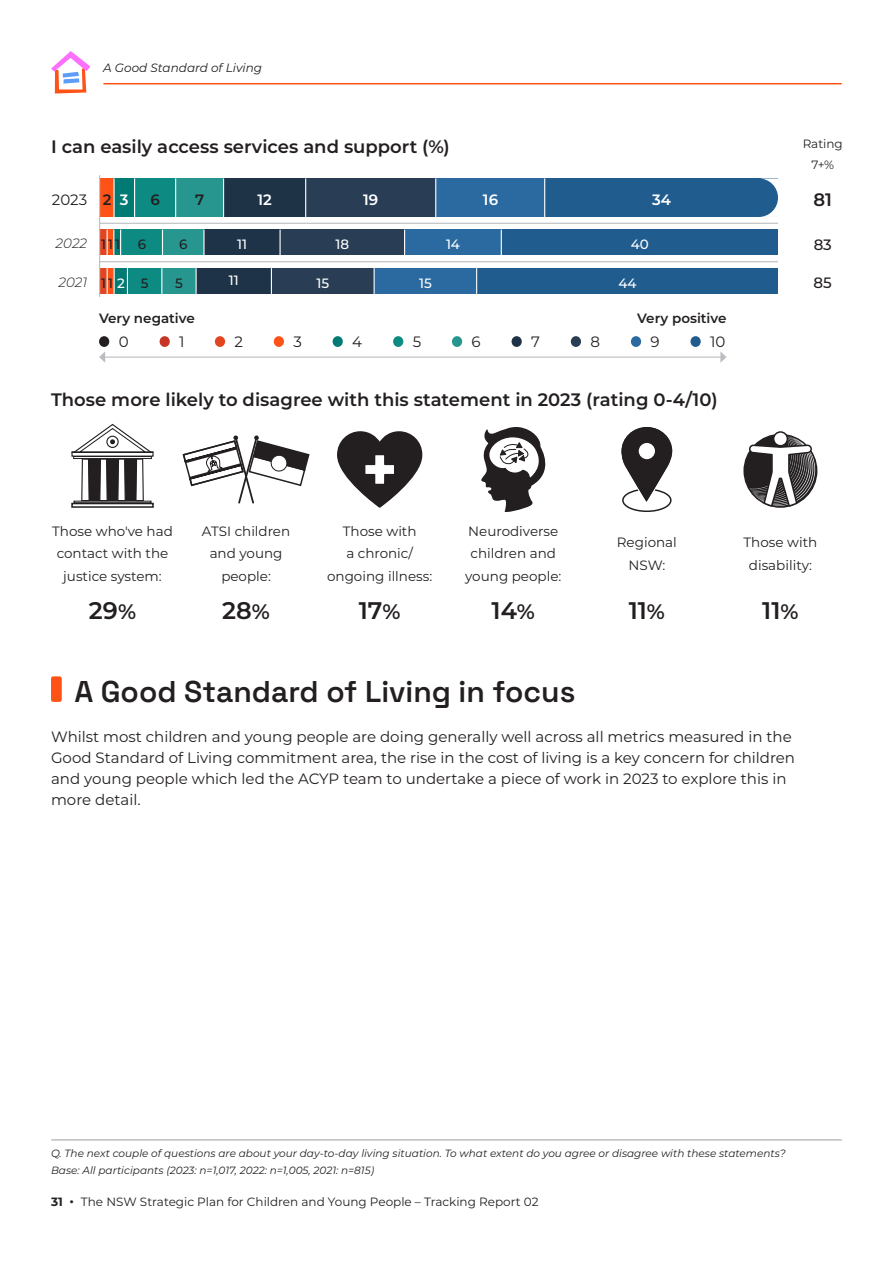
<style>
.page{position:relative;width:893px;height:1263px;background:#fff}
.page>*{position:absolute;margin:0;border:0;box-sizing:border-box;transform-origin:0 0}
.t1{font:600 30px "Space Grotesk";color:#231f20}
.t2{font:600 24px "Montserrat";color:#231f20}
.t3{font:600 18px "Montserrat";color:#231f20}
.t4{font:15px/21px "Montserrat";color:#231f20}
.t5{font:600 15px "Montserrat";color:#fff}
.t6{font:500 15px "Montserrat";color:#231f20}
.t7{font:600 15px "Montserrat";color:#231f20}
.t8{font:13.5px/22.5px "Montserrat";color:#231f20;text-align:center}
.t9{font:600 13.5px "Montserrat";color:#231f20}
.t10{font:500 13.5px "Montserrat";color:#fff}
.t11{font:500 13.5px "Montserrat";letter-spacing:.14em;color:#231f20}
.t12{font:italic 300 13.5px "Montserrat";color:#231f20}
.t13{font:12px/21px "Montserrat";color:#231f20;text-align:center}
.t14{font:italic 12px "Montserrat";color:#231f20}
.t15{font:italic 10.5px/16.5px "Montserrat";color:#231f20}
.s1{color:#fff}
.s2{font-size:21px}
.s3{font-weight:700}
.s4{font-weight:700;font-size:15px}
</style>
<div class="page">
<hr style="left:104px;top:83px;width:737px;height:1px;background:#ff5216">
<svg style="left:51px;top:51px;width:39px;height:43px"></svg>
<svg style="left:337px;top:431px;width:86px;height:77px"></svg>
<div style="left:773px;top:431px;width:15px;height:15px;border:2px solid #231f20;border-radius:50%"></div>
<svg style="left:744px;top:435px;width:72px;height:73px"></svg>
<svg style="left:481px;top:427px;width:65px;height:85px"></svg>
<svg style="left:182px;top:435px;width:128px;height:69px"></svg>
<hr style="left:52px;top:1139px;width:789px;height:2px;background:#bcbdc0">
<svg style="left:51px;top:676px;width:11px;height:26px"></svg>
<svg style="left:621px;top:427px;width:52px;height:85px"></svg>
<div style="left:71px;top:503px;width:83px;height:5px;border:2px solid #231f20"></div>
<div style="left:74px;top:501px;width:77px;height:2px;border:1px solid #231f20"></div>
<svg style="left:71px;top:423px;width:83px;height:79px"></svg>
<img style="left:99px;top:175px;width:679px;height:188px">
<p class="t14" style="left:103px;top:59px;width:161px">A Good Standard of Living</p>
<p class="t3" style="left:51px;top:134px;width:400px">I can easily access services and support (%)</p>
<p class="t4" style="left:52px;top:189px;width:37px">2023</p>
<p class="t12" style="left:56px;top:234px;width:33px">2022</p>
<p class="t12" style="left:58px;top:273px;width:30px">2021</p>
<p class="t7" style="left:103px;top:189px;width:27px">2 <span class="s1">3</span></p>
<p class="t7" style="left:150px;top:189px;width:11px">6</p>
<p class="t7" style="left:195px;top:189px;width:11px">7</p>
<p class="t5" style="left:257px;top:189px;width:16px">12</p>
<p class="t5" style="left:363px;top:189px;width:17px">19</p>
<p class="t5" style="left:483px;top:189px;width:17px">16</p>
<p class="t5" style="left:652px;top:189px;width:20px">34</p>
<p class="t11" style="left:101px;top:235px;width:20px">111</p>
<p class="t11" style="left:138px;top:235px;width:10px">6</p>
<p class="t11" style="left:101px;top:273px;width:49px">11<span class="s1">2</span> 5</p>
<p class="t11" style="left:179px;top:235px;width:10px">6</p>
<p class="t10" style="left:237px;top:235px;width:11px">11</p>
<p class="t10" style="left:335px;top:235px;width:15px">18</p>
<p class="t10" style="left:446px;top:235px;width:16px">14</p>
<p class="t10" style="left:631px;top:235px;width:20px">40</p>
<p class="t11" style="left:175px;top:273px;width:9px">5</p>
<p class="t10" style="left:229px;top:271px;width:11px">11</p>
<p class="t10" style="left:316px;top:273px;width:14px">15</p>
<p class="t10" style="left:419px;top:273px;width:14px">15</p>
<p class="t10" style="left:618px;top:273px;width:20px">44</p>
<p class="t9" style="left:99px;top:309px;width:97px">Very negative</p>
<p class="t9" style="left:637px;top:309px;width:91px">Very positive</p>
<p class="t4" style="left:119px;top:331px;width:11px">0</p>
<p class="t4" style="left:179px;top:331px;width:7px">1</p>
<p class="t4" style="left:234px;top:331px;width:10px">2</p>
<p class="t4" style="left:293px;top:331px;width:10px">3</p>
<p class="t4" style="left:352px;top:331px;width:11px">4</p>
<p class="t4" style="left:413px;top:331px;width:10px">5</p>
<p class="t4" style="left:472px;top:331px;width:11px">6</p>
<p class="t4" style="left:531px;top:331px;width:10px">7</p>
<p class="t4" style="left:590px;top:331px;width:11px">8</p>
<p class="t4" style="left:650px;top:331px;width:11px">9</p>
<p class="t4" style="left:710px;top:331px;width:17px">10</p>
<p class="t3" style="left:51px;top:387px;width:668px">Those more likely to disagree with this statement in 2023 (rating 0-4/10)</p>
<p class="t13" style="left:803px;top:133px;width:42px">Rating<br>7+%</p>
<p class="t3" style="left:813px;top:187px;width:20px">81</p>
<p class="t6" style="left:814px;top:234px;width:20px">83</p>
<p class="t6" style="left:814px;top:272px;width:20px">85</p>
<p class="t8" style="left:52px;top:519px;width:122px">Those who've had contact with the justice system:</p>
<p class="t8" style="left:465px;top:519px;width:98px">Neurodiverse children and young people:</p>
<p class="t8" style="left:202px;top:519px;width:90px">ATSI children and young people:</p>
<p class="t8" style="left:617px;top:530px;width:62px">Regional<br>NSW:</p>
<p class="t8" style="left:743px;top:530px;width:75px">Those with disability:</p>
<p class="t8" style="left:327px;top:519px;width:107px">Those with<br>a chronic/ ongoing illness:</p>
<p class="t2" style="left:89px;top:593px;width:49px">29<span class="s2">%</span></p>
<p class="t2" style="left:222px;top:593px;width:49px">28<span class="s2">%</span></p>
<p class="t2" style="left:359px;top:593px;width:43px">17<span class="s2">%</span></p>
<p class="t2" style="left:491px;top:593px;width:45px">14<span class="s2">%</span></p>
<p class="t2" style="left:629px;top:593px;width:38px">11<span class="s2">%</span></p>
<p class="t2" style="left:762px;top:593px;width:38px">11<span class="s2">%</span></p>
<h3 class="t1" style="left:75px;top:668px;width:502px">A Good Standard of Living in focus</h3>
<p class="t4" style="left:51px;top:725px;width:746px">Whilst most children and young people are doing generally well across all metrics measured in the Good Standard of Living commitment area, the rise in the cost of living is a key concern for children and young people which led the ACYP team to undertake a piece of work in 2023 to explore this in more detail.</p>
<p class="t15" style="left:51px;top:1145px;width:736px">Q. The next couple of questions are about your day-to-day living situation. To what extent do you agree or disagree with these statements?<br>Base: All participants (2023: n=1,017, 2022: n=1,005, 2021: n=815)</p>
<p class="t13" style="left:51px;top:1191px;width:489px"><span class="s3">31</span> <span class="s4">·</span> The NSW Strategic Plan for Children and Young People – Tracking Report 02</p>
</div>
